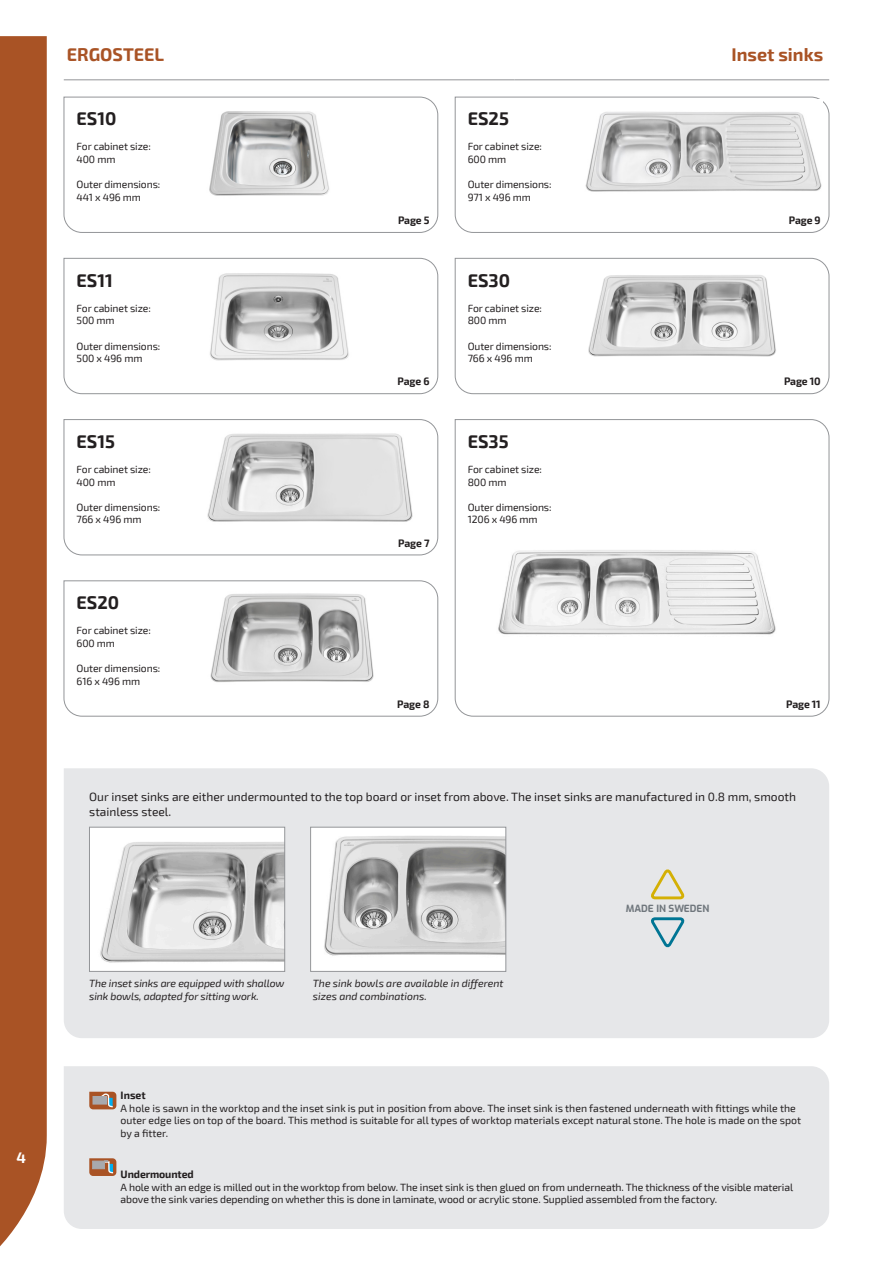
<style>
.page{position:relative;width:893px;height:1263px;background:#fff}
.page>*{position:absolute;margin:0;border:0;box-sizing:border-box;transform-origin:0 0}
.Text_14B-Vit{font:700 18px "Exo 2";color:#231f20}
.t1{font:700 18px "Exo 2";color:#a95325}
.t2{font:700 15px "Exo 2";color:#fff}
.t3{font:12px/14.4px "Exo 2";color:#231f20}
.Text_14B-Vit-2{font:10.5px/12.6px "Exo 2";letter-spacing:-.01em;color:#231f20}
.Exo2_-_6{font:italic 10.5px/12.6px "Exo 2";letter-spacing:-.01em;color:#231f20}
.Text_14B-Vit-3{font:700 10.5px "Exo 2";letter-spacing:-.01em;color:#231f20}
.t4{font:700 9.9px "Exo";color:#70777d}
</style>
<div class="page">
<svg style="left:64px;top:97px;width:374px;height:136px"></svg>
<svg style="left:64px;top:258px;width:374px;height:136px"></svg>
<svg style="left:64px;top:419px;width:374px;height:136px"></svg>
<svg style="left:64px;top:580px;width:374px;height:136px"></svg>
<svg style="left:455px;top:97px;width:374px;height:136px"></svg>
<svg style="left:455px;top:258px;width:374px;height:136px"></svg>
<svg style="left:455px;top:419px;width:374px;height:297px"></svg>
<div style="left:64px;top:1066px;width:765px;height:163px;background:#e6e7e9"></div>
<svg style="left:89px;top:1158px;width:27px;height:18px"></svg>
<svg style="left:89px;top:1091px;width:27px;height:18px"></svg>
<div style="left:93px;top:1096px;width:14px;height:8px;background:#a8a9ad"></div>
<div style="left:64px;top:768px;width:765px;height:270px;background:#e6e7e9"></div>
<div style="left:89px;top:827px;width:196px;height:144px;background:#fff"></div>
<img style="left:100px;top:842px;width:183px;height:121px">
<div style="left:89px;top:827px;width:196px;height:144px;border:1px solid #939598"></div>
<div style="left:311px;top:827px;width:195px;height:144px;background:#fff"></div>
<img style="left:324px;top:836px;width:180px;height:120px">
<div style="left:310px;top:827px;width:196px;height:144px;border:1px solid #939598"></div>
<img style="left:203px;top:111px;width:132px;height:94px">
<img style="left:209px;top:272px;width:144px;height:89px">
<img style="left:203px;top:431px;width:215px;height:94px">
<img style="left:199px;top:591px;width:190px;height:96px">
<img style="left:576px;top:99px;width:247px;height:108px">
<img style="left:579px;top:261px;width:209px;height:103px">
<img style="left:482px;top:536px;width:306px;height:114px">
<svg style="left:652px;top:869px;width:35px;height:32px"></svg>
<svg style="left:648px;top:916px;width:35px;height:31px"></svg>
<hr style="left:64px;top:80px;width:450px;height:1px;background:#939598">
<hr style="left:514px;top:80px;width:315px;height:1px;background:#939598">
<div style="left:0;top:36px;width:47px;height:1211px;background:#a95325"></div>
<h2 class="t2" style="left:16px;top:1149px;width:11px">4</h2>
<p class="t1" style="left:67px;top:44px;width:99px">ERGOSTEEL</p>
<p class="t1" style="left:731px;top:44px;width:93px">Inset sinks</p>
<p class="Text_14B-Vit" style="left:77px;top:108px;width:41px">ES10</p>
<p class="Text_14B-Vit-2" style="left:77px;top:141px;width:76px">For cabinet size:<br>400 mm</p>
<p class="Text_14B-Vit-2" style="left:77px;top:178px;width:85px">Outer dimensions:</p>
<p class="Text_14B-Vit-2" style="left:77px;top:191px;width:66px">441 x 496 mm</p>
<p class="Text_14B-Vit" style="left:77px;top:269px;width:38px">ES11</p>
<p class="Text_14B-Vit-2" style="left:77px;top:302px;width:76px">For cabinet size:<br>500 mm</p>
<p class="Text_14B-Vit-2" style="left:77px;top:340px;width:85px">Outer dimensions:<br>500 x 496 mm</p>
<p class="Text_14B-Vit" style="left:77px;top:431px;width:40px">ES15</p>
<p class="Text_14B-Vit-2" style="left:77px;top:463px;width:76px">For cabinet size:<br>400 mm</p>
<p class="Text_14B-Vit-2" style="left:77px;top:501px;width:85px">Outer dimensions:</p>
<p class="Text_14B-Vit-2" style="left:77px;top:514px;width:67px">766 x 496 mm</p>
<p class="Text_14B-Vit" style="left:77px;top:592px;width:44px">ES20</p>
<p class="Text_14B-Vit-2" style="left:77px;top:624px;width:76px">For cabinet size:<br>600 mm</p>
<p class="Text_14B-Vit-2" style="left:77px;top:662px;width:85px">Outer dimensions:<br>616 x 496 mm</p>
<p class="Text_14B-Vit" style="left:468px;top:108px;width:43px">ES25</p>
<p class="Text_14B-Vit-2" style="left:468px;top:141px;width:76px">For cabinet size:<br>600 mm</p>
<p class="Text_14B-Vit-2" style="left:468px;top:178px;width:85px">Outer dimensions:<br>971 x 496 mm</p>
<p class="Text_14B-Vit-3" style="left:398px;top:214px;width:33px">Page 5</p>
<p class="Text_14B-Vit-3" style="left:789px;top:214px;width:33px">Page 9</p>
<p class="Text_14B-Vit" style="left:468px;top:269px;width:44px">ES30</p>
<p class="Text_14B-Vit-2" style="left:468px;top:302px;width:76px">For cabinet size:<br>800 mm</p>
<p class="Text_14B-Vit-2" style="left:468px;top:340px;width:85px">Outer dimensions:<br>766 x 496 mm</p>
<p class="Text_14B-Vit-3" style="left:398px;top:375px;width:33px">Page 6</p>
<p class="Text_14B-Vit-3" style="left:784px;top:375px;width:38px">Page 10</p>
<p class="Text_14B-Vit" style="left:468px;top:431px;width:42px">ES35</p>
<p class="Text_14B-Vit-2" style="left:468px;top:463px;width:76px">For cabinet size:<br>800 mm</p>
<p class="Text_14B-Vit-2" style="left:468px;top:501px;width:85px">Outer dimensions:<br>1206 x 496 mm</p>
<p class="Text_14B-Vit-3" style="left:398px;top:537px;width:33px">Page 7</p>
<p class="Text_14B-Vit-3" style="left:397px;top:698px;width:34px">Page 8</p>
<p class="Text_14B-Vit-3" style="left:786px;top:698px;width:36px">Page 11</p>
<p class="t3" style="left:89px;top:790px;width:708px">Our inset sinks are either undermounted to the top board or inset from above. The inset sinks are manufactured in 0.8 mm, smooth stainless steel.</p>
<p class="Exo2_-_6" style="left:89px;top:978px;width:197px">The inset sinks are equipped with shallow sink bowls, adapted for sitting work.</p>
<p class="Exo2_-_6" style="left:313px;top:978px;width:192px">The sink bowls are available in different sizes and combinations.</p>
<p class="t4" style="left:626px;top:901px;width:85px">MADE IN SWEDEN</p>
<p class="Text_14B-Vit-3" style="left:121px;top:1089px;width:27px">Inset</p>
<p class="Text_14B-Vit-2" style="left:121px;top:1102px;width:682px">A hole is sawn in the worktop and the inset sink is put in position from above. The inset sink is then fastened underneath with fittings while the outer edge lies on top of the board. This method is suitable for all types of worktop materials except natural stone. The hole is made on the spot by a fitter.</p>
<p class="Text_14B-Vit-3" style="left:121px;top:1168px;width:75px">Undermounted</p>
<p class="Text_14B-Vit-2" style="left:121px;top:1181px;width:674px">A hole with an edge is milled out in the worktop from below. The inset sink is then glued on from underneath. The thickness of the visible material above the sink varies depending on whether this is done in laminate, wood or acrylic stone. Supplied assembled from the factory.</p>
</div>
